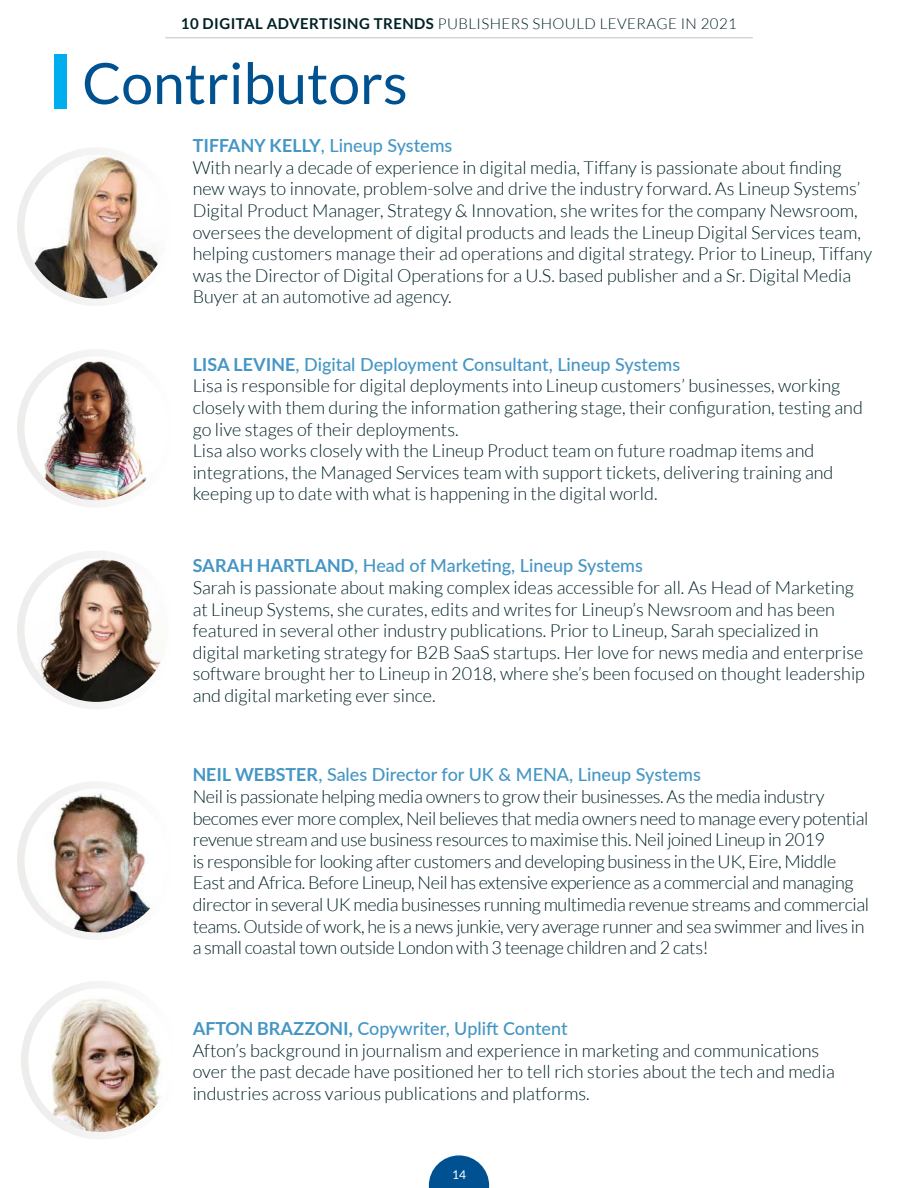
<style>
.page{position:relative;width:918px;height:1188px;background:#fff}
.page>*{position:absolute;margin:0;border:0;box-sizing:border-box;transform-origin:0 0}
.t1{font:57px "Lato";color:#005190}
.t2{font:300 18px/21.6px "Lato";color:#012125}
.t3{font:300 18px/21.6px "Lato";letter-spacing:-.02em;color:#012125}
.t4{font:300 15px "Lato";letter-spacing:.03em;color:#012125}
.t5{font:12px "Lato";color:#fff}
.s1{font-weight:700}
.s2{font-weight:700;color:#4596c5}
.s3{font-weight:500;color:#4596c5}
</style>
<div class="page">
<svg style="left:429px;top:1155px;width:60px;height:33px"></svg>
<hr style="left:165px;top:37px;width:588px;height:1px;background:#bfc3ce">
<div style="left:54px;top:54px;width:13px;height:54px;background:#00aeef"></div>
<img style="left:21px;top:554px;width:151px;height:152px;border-radius:76px">
<div style="left:17px;top:551px;width:159px;height:158px;border:8px solid #fff;border-radius:50%"></div>
<img style="left:21px;top:151px;width:151px;height:151px;border-radius:76px">
<div style="left:17px;top:147px;width:159px;height:159px;border:8px solid #fff;border-radius:50%"></div>
<img style="left:21px;top:353px;width:151px;height:151px;border-radius:76px">
<div style="left:17px;top:349px;width:159px;height:159px;border:8px solid #fff;border-radius:50%"></div>
<img style="left:21px;top:785px;width:151px;height:151px;border-radius:76px">
<div style="left:17px;top:781px;width:159px;height:159px;border:8px solid #fff;border-radius:50%"></div>
<img style="left:25px;top:985px;width:151px;height:151px;border-radius:76px">
<div style="left:21px;top:981px;width:159px;height:158px;border:8px solid #fff;border-radius:50%"></div>
<p class="t4" style="left:181px;top:16px;width:558px"><span class="s1">10 DIGITAL ADVERTISING TRENDS</span> PUBLISHERS SHOULD LEVERAGE IN 2021</p>
<h1 class="t1" style="left:82px;top:52px;width:327px">Contributors</h1>
<p class="t2" style="left:193px;top:135px;width:681px"><span class="s2">TIFFANY KELLY</span><span class="s3">, Lineup Systems<br></span>With nearly a decade of experience in digital media, Tiffany is passionate about finding new ways to innovate, problem-solve and drive the industry forward. As Lineup Systems’ Digital Product Manager, Strategy &amp; Innovation, she writes for the company Newsroom, oversees the development of digital products and leads the Lineup Digital Services team, helping customers manage their ad operations and digital strategy. Prior to Lineup, Tiffany was the Director of Digital Operations for a U.S. based publisher and a Sr. Digital Media Buyer at an automotive ad agency.</p>
<p class="t2" style="left:193px;top:354px;width:672px"><span class="s2">LISA LEVINE</span><span class="s3">, Digital Deployment Consultant, Lineup Systems<br></span>Lisa is responsible for digital deployments into Lineup customers’ businesses, working closely with them during the information gathering stage, their configuration, testing and go live stages of their deployments.<br>Lisa also works closely with the Lineup Product team on future roadmap items and integrations, the Managed Services team with support tickets, delivering training and keeping up to date with what is happening in the digital world.</p>
<p class="t2" style="left:193px;top:555px;width:674px"><span class="s2">SARAH HARTLAND</span><span class="s3">, Head of Marketing, Lineup Systems<br></span>Sarah is passionate about making complex ideas accessible for all. As Head of Marketing at Lineup Systems, she curates, edits and writes for Lineup’s Newsroom and has been featured in several other industry publications. Prior to Lineup, Sarah specialized in digital marketing strategy for B2B SaaS startups. Her love for news media and enterprise software brought her to Lineup in 2018, where she’s been focused on thought leadership and digital marketing ever since.</p>
<p class="t3" style="left:193px;top:764px;width:678px"><span class="s2">NEIL WEBSTER</span><span class="s3">, Sales Director for UK &amp; MENA, Lineup Systems<br></span>Neil is passionate helping media owners to grow their businesses. As the media industry becomes ever more complex, Neil believes that media owners need to manage every potential revenue stream and use business resources to maximise this. Neil joined Lineup in 2019<br>is responsible for looking after customers and developing business in the UK, Eire, Middle East and Africa. Before Lineup, Neil has extensive experience as a commercial and managing director in several UK media businesses running multimedia revenue streams and commercial teams. Outside of work, he is a news junkie, very average runner and sea swimmer and lives in a small coastal town outside London with 3 teenage children and 2 cats!</p>
<p class="t2" style="left:193px;top:1018px;width:644px"><span class="s2">AFTON BRAZZONI,</span> <span class="s3">Copywriter, Uplift Content<br></span>Afton’s background in journalism and experience in marketing and communications over the past decade have positioned her to tell rich stories about the tech and media industries across various publications and platforms.</p>
<p class="t5" style="left:452px;top:1168px;width:15px">14</p>
</div>
